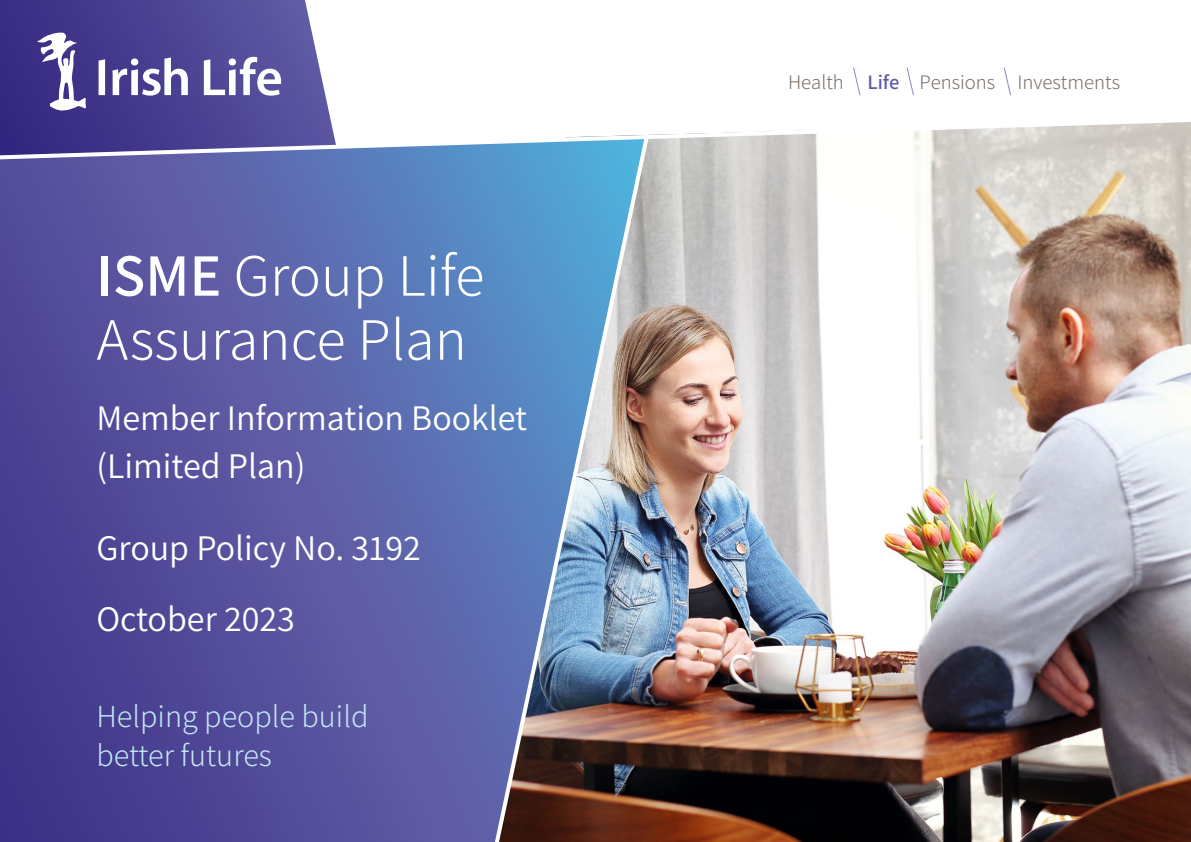
<style>
.page{position:relative;width:1191px;height:842px;background:#fff}
.page>*{position:absolute;margin:0;border:0;box-sizing:border-box;transform-origin:0 0}
.t1{font:300 60px/64px "Assistant";color:#fff}
.t2{font:36px/48px "Assistant";color:#fff}
.t3{font:300 32px/38.4px "Assistant";color:#c3e6f5}
.t4{font:200 20.6px "Assistant";color:#7b6c62}
.s1{font-weight:600}
.s2{color:#5f5ba5}
</style>
<div class="page">
<svg style="left:0;top:0;width:330px;height:115px;background:#544b98"></svg>
<svg style="left:99px;top:59px;width:6px;height:36px"></svg>
<svg style="left:112px;top:57px;width:76px;height:39px"></svg>
<svg style="left:204px;top:57px;width:77px;height:39px"></svg>
<svg style="left:37px;top:32px;width:49px;height:79px"></svg>
<svg style="left:906px;top:67px;width:8px;height:28px"></svg>
<svg style="left:853px;top:67px;width:8px;height:29px"></svg>
<svg style="left:1003px;top:67px;width:8px;height:29px"></svg>
<img style="left:651px;top:162px;width:540px;height:680px">
<svg style="left:0;top:162px;width:489px;height:680px;background:#5657a1"></svg>
<img style="left:489px;top:162px;width:162px;height:680px">
<svg style="left:0;top:115px;width:1191px;height:47px"></svg>
<h1 class="t1" style="left:96px;top:241px;width:389px"><span class="s1">ISME</span> Group Life<br>Assurance Plan</h1>
<p class="t2" style="left:96px;top:392px;width:432px">Member Information Booklet (Limited Plan)</p>
<p class="t2" style="left:96px;top:511px;width:326px;line-height:70.6px">Group Policy No. 3192<br>October 2023</p>
<p class="t3" style="left:96px;top:696px;width:273px">Helping people build better futures</p>
<p class="t4" style="left:788px;top:68px;width:333px">Health <span class="s2">Life</span> Pensions Investments</p>
</div>
